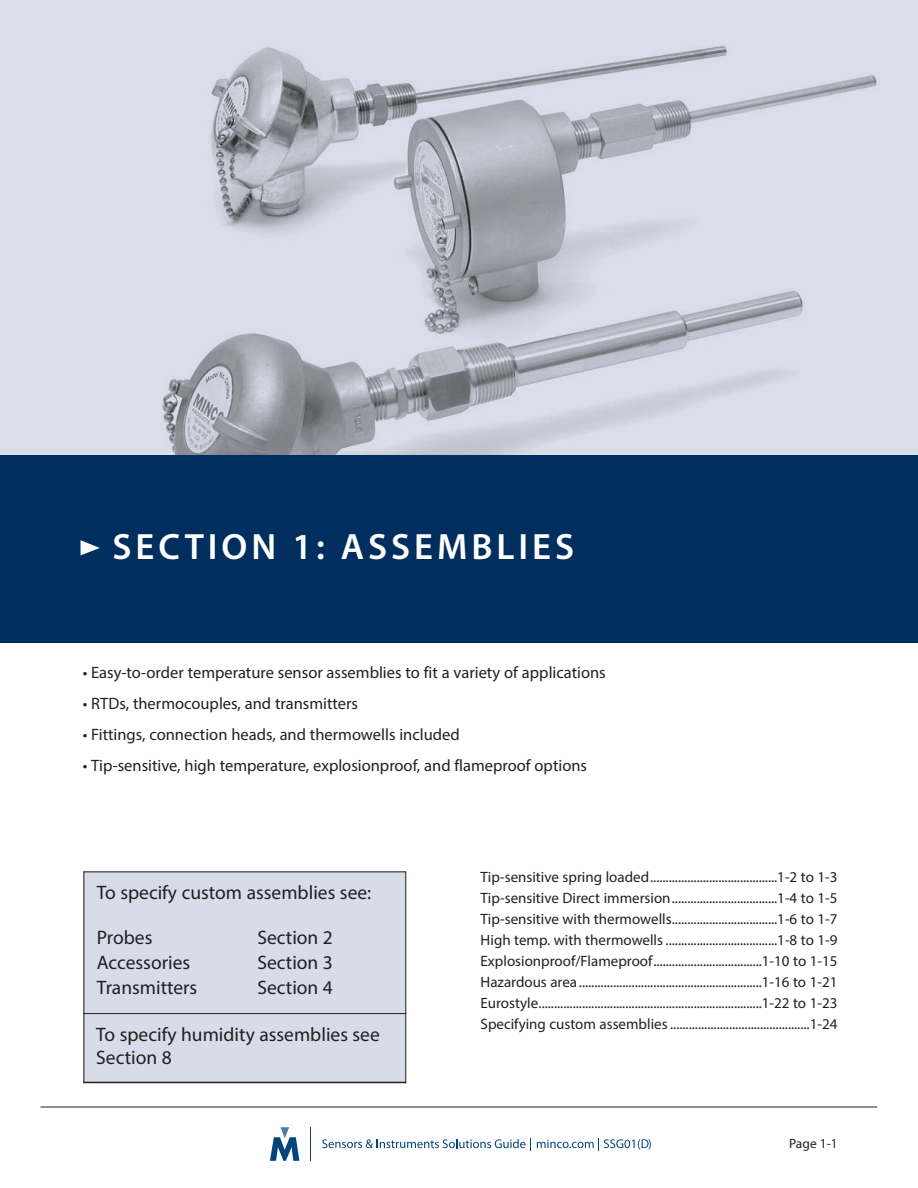
<style>
.page{position:relative;width:918px;height:1188px;background:#fff}
.page>*{position:absolute;margin:0;border:0;box-sizing:border-box;transform-origin:0 0}
.t1{font:600 36.75px "Myriad Pro";letter-spacing:.105em;color:#fff}
.t2{font:19.5px/25.2px "Myriad Pro";color:#231f20}
.t3{font:16.5px "Myriad Pro";color:#231f20}
.t4{font:15px/21px "Myriad Pro";color:#231f20;text-align:justify}
.t5{font:13.5px "Myriad Pro";color:#231f20}
</style>
<div class="page">
<img style="left:0;top:0;width:918px;height:456px">
<div style="left:0;top:456px;width:918px;height:187px;background:#002e5e"></div>
<hr style="left:40px;top:1107px;width:837px;height:1px;background:#231f20">
<hr style="left:310px;top:1127px;width:1px;height:34px;background:#00447b">
<svg style="left:270px;top:1127px;width:29px;height:34px"></svg>
<svg style="left:322px;top:1139px;width:209px;height:12px"></svg>
<svg style="left:537px;top:1139px;width:114px;height:12px"></svg>
<svg style="left:81px;top:540px;width:19px;height:15px"></svg>
<div style="left:84px;top:872px;width:322px;height:45px;background:#d7dce8"></div>
<div style="left:84px;top:917px;width:161px;height:97px;background:#d7dce8"></div>
<div style="left:245px;top:917px;width:161px;height:97px;background:#d7dce8"></div>
<div style="left:84px;top:1014px;width:322px;height:69px;background:#d7dce8"></div>
<hr style="left:84px;top:872px;width:1px;height:211px;background:#231f20">
<hr style="left:405px;top:872px;width:1px;height:211px;background:#231f20">
<hr style="left:84px;top:872px;width:322px;height:1px;background:#231f20">
<hr style="left:84px;top:1013px;width:322px;height:1px;background:#231f20">
<hr style="left:84px;top:1082px;width:322px;height:1px;background:#231f20">
<h1 class="t1" style="left:113px;top:533px;width:463px">SECTION 1: ASSEMBLIES</h1>
<p class="t3" style="left:83px;top:666px;width:524px">• Easy-to-order temperature sensor assemblies to fit a variety of applications</p>
<p class="t3" style="left:83px;top:697px;width:277px">• RTDs, thermocouples, and transmitters</p>
<p class="t3" style="left:83px;top:728px;width:378px">• Fittings, connection heads, and thermowells included</p>
<p class="t3" style="left:83px;top:760px;width:506px">• Tip-sensitive, high temperature, explosionproof, and flameproof options</p>
<h2 class="t2" style="left:97px;top:881px;width:276px">To specify custom assemblies see:</h2>
<h2 class="t2" style="left:97px;top:926px;width:102px">Probes<br>Accessories<br>Transmitters</h2>
<h2 class="t2" style="left:257px;top:926px;width:77px;text-align:justify">Section 2<br>Section 3<br>Section 4</h2>
<h2 class="t2" style="left:96px;top:1024px;width:285px;line-height:23.4px">To specify humidity assemblies see<br>Section 8</h2>
<p class="t4" style="left:481px;top:867px;width:358px">Tip-sensitive spring loaded.........................................1-2 to 1-3<br>Tip-sensitive Direct immersion..................................1-4 to 1-5<br>Tip-sensitive with thermowells..................................1-6 to 1-7<br>High temp. with thermowells ....................................1-8 to 1-9<br>Explosionproof/Flameproof...................................1-10 to 1-15<br>Hazardous area ...........................................................1-16 to 1-21<br>Eurostyle........................................................................1-22 to 1-23<br>Specifying custom assemblies .............................................1-24</p>
<p class="t5" style="left:789px;top:1138px;width:50px">Page 1-1</p>
</div>
